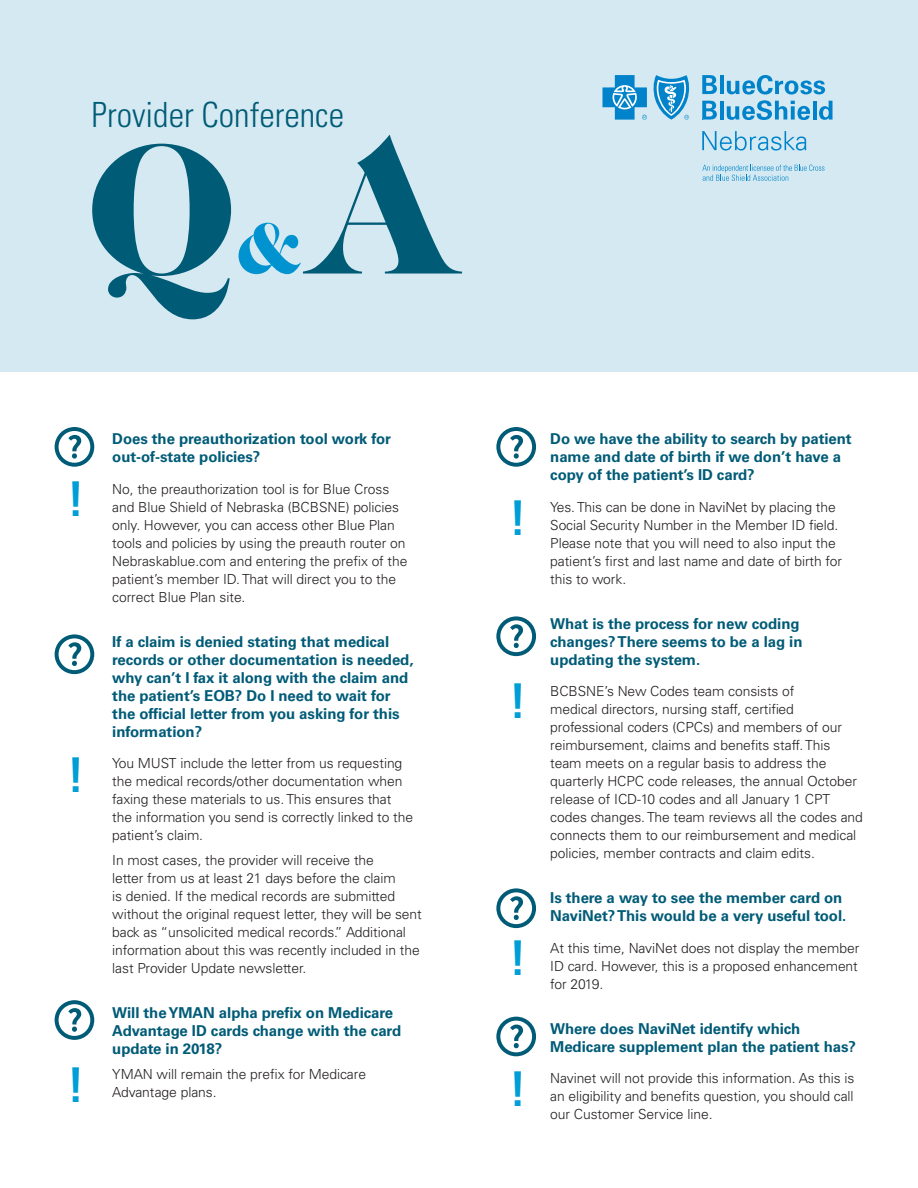
<style>
.page{position:relative;width:918px;height:1188px;background:#fff}
.page>*{position:absolute;margin:0;border:0;box-sizing:border-box;transform-origin:0 0}
.t1{font:190.95px "Caslon Graphique EF";color:#005b77}
.t2{font:74.25px "Caslon Graphique EF";color:#0093d0}
.t3{font:700 condensed 48px "Univers LT Std";color:#009ed6}
.Subhead{font:300 condensed 34.65px "Univers LT Std";color:#005b77}
.Body{font:700 15px/18px "Univers LT Std";letter-spacing:-.005em;color:#005b77}
.Body-2{font:300 13.8px/18px "Univers LT Std";letter-spacing:-.005em;color:#231f20}
</style>
<div class="page">
<div style="left:0;top:0;width:918px;height:371px;background:#d4e9f1"></div>
<svg style="left:55px;top:427px;width:39px;height:40px"></svg>
<svg style="left:55px;top:634px;width:39px;height:40px"></svg>
<svg style="left:55px;top:1000px;width:39px;height:40px"></svg>
<svg style="left:496px;top:427px;width:40px;height:40px"></svg>
<svg style="left:496px;top:616px;width:40px;height:40px"></svg>
<svg style="left:496px;top:888px;width:40px;height:40px"></svg>
<svg style="left:496px;top:1017px;width:40px;height:39px"></svg>
<svg style="left:702px;top:131px;width:104px;height:20px"></svg>
<svg style="left:702px;top:75px;width:15px;height:19px"></svg>
<hr style="left:720px;top:75px;width:4px;height:19px;background:#0083ca">
<svg style="left:702px;top:101px;width:15px;height:19px"></svg>
<hr style="left:720px;top:101px;width:4px;height:19px;background:#0083ca">
<svg style="left:727px;top:75px;width:106px;height:45px"></svg>
<svg style="left:702px;top:165px;width:122px;height:16px"></svg>
<svg style="left:653px;top:75px;width:37px;height:45px"></svg>
<svg style="left:602px;top:75px;width:45px;height:45px"></svg>
<p class="Subhead" style="left:92px;top:94px;width:254px">Provider Conference</p>
<p class="t1" style="left:88px;top:103px;width:372px">Q A</p>
<p class="t2" style="left:237px;top:207px;width:67px">&amp;</p>
<p class="t3" style="left:68px;top:469px;width:17px">!</p>
<p class="t3" style="left:68px;top:745px;width:17px">!</p>
<p class="t3" style="left:68px;top:1055px;width:17px">!</p>
<p class="Body" style="left:112px;top:430px;width:280px">Does the preauthorization tool work for out-of-state policies?</p>
<p class="Body-2" style="left:112px;top:480px;width:297px">No, the preauthorization tool is for Blue Cross and Blue Shield of Nebraska (BCBSNE) policies only. However, you can access other Blue Plan tools and policies by using the preauth router on Nebraskablue.com and entering the prefix of the patient’s member ID. That will direct you to the correct Blue Plan site.</p>
<p class="Body" style="left:112px;top:632px;width:303px">If a claim is denied stating that medical records or other documentation is needed, why can’t I fax it along with the claim and the patient’s EOB? Do I need to wait for the official letter from you asking for this information?</p>
<p class="Body-2" style="left:112px;top:754px;width:302px">You MUST include the letter from us requesting the medical records/other documentation when faxing these materials to us. This ensures that the information you send is correctly linked to the patient’s claim.</p>
<p class="Body-2" style="left:112px;top:851px;width:311px">In most cases, the provider will receive the<br>letter from us at least 21 days before the claim<br>is denied. If the medical records are submitted without the original request letter, they will be sent back as “unsolicited medical records.” Additional information about this was recently included in the last Provider Update newsletter.</p>
<p class="Body" style="left:112px;top:1004px;width:290px">Will the YMAN alpha prefix on Medicare<br>Advantage ID cards change with the card update in 2018?</p>
<p class="Body-2" style="left:112px;top:1065px;width:255px">YMAN will remain the prefix for Medicare<br>Advantage plans.</p>
<p class="t3" style="left:510px;top:489px;width:17px">!</p>
<p class="t3" style="left:510px;top:672px;width:17px">!</p>
<p class="t3" style="left:510px;top:929px;width:17px">!</p>
<p class="t3" style="left:510px;top:1060px;width:17px">!</p>
<p class="Body" style="left:550px;top:430px;width:303px">Do we have the ability to search by patient name and date of birth if we don’t have a copy of the patient’s ID card?</p>
<p class="Body-2" style="left:550px;top:498px;width:293px">Yes. This can be done in NaviNet by placing the Social Security Number in the Member ID field.<br>Please note that you will need to also input the patient’s first and last name and date of birth for this to work.</p>
<p class="Body" style="left:550px;top:614px;width:254px">What is the process for new coding changes? There seems to be a lag in updating the system.</p>
<p class="Body-2" style="left:550px;top:682px;width:314px">BCBSNE’s New Codes team consists of<br>medical directors, nursing staff, certified professional coders (CPCs) and members of our reimbursement, claims and benefits staff. This team meets on a regular basis to address the quarterly HCPC code releases, the annual October release of ICD-10 codes and all January 1 CPT codes changes. The team reviews all the codes and connects them to our reimbursement and medical policies, member contracts and claim edits.</p>
<p class="Body" style="left:550px;top:889px;width:298px">Is there a way to see the member card on<br>NaviNet? This would be a very useful tool.</p>
<p class="Body-2" style="left:550px;top:939px;width:311px;text-align:justify">At this time, NaviNet does not display the member ID card. However, this is a proposed enhancement for 2019.</p>
<p class="Body" style="left:550px;top:1019px;width:307px">Where does NaviNet identify which<br>Medicare supplement plan the patient has?</p>
<p class="Body-2" style="left:550px;top:1069px;width:306px;text-align:justify">Navinet will not provide this information. As this is an eligibility and benefits question, you should call our Customer Service line.</p>
</div>
